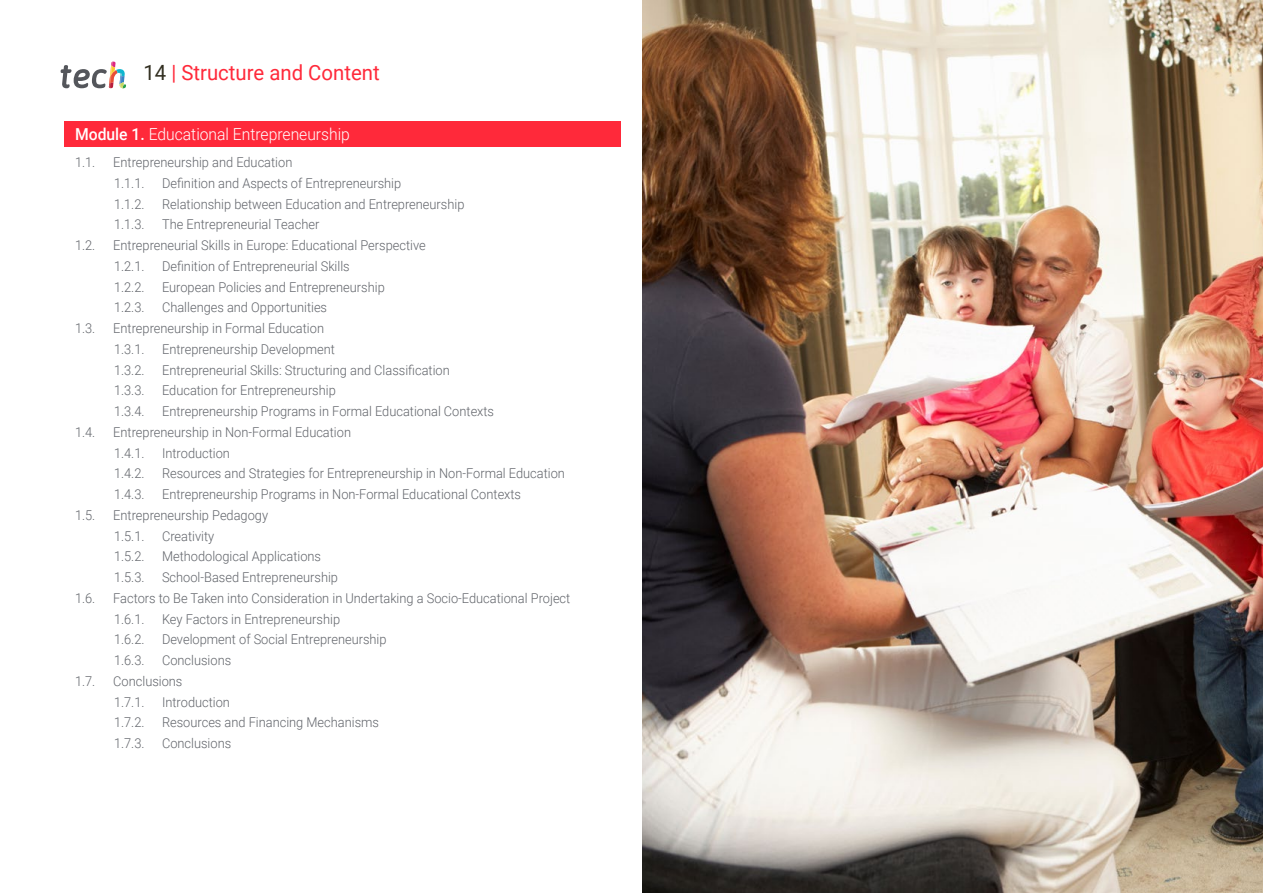
<style>
.page{position:relative;width:1263px;height:893px;background:#fff}
.page>*{position:absolute;margin:0;border:0;box-sizing:border-box;transform-origin:0 0}
.t1{font:21px "Roboto";color:#ff293a}
.t2{font:300 16.5px "Roboto";color:#fff;scale:.95 1}
.t3{font:300 13.5px/20.7px "Roboto";color:#61646a;scale:.95 1}
.s1{color:#312e20}
.s2{font-weight:500}
</style>
<div class="page">
<img style="left:642px;top:0;width:621px;height:893px">
<div style="left:64px;top:121px;width:557px;height:25px;background:#ff293a"></div>
<svg style="left:61px;top:62px;width:65px;height:27px"></svg>
<h1 class="t1" style="left:144px;top:57px;width:238px"><span class="s1">14</span> | Structure and Content</h1>
<p class="t2" style="left:75px;top:123px;width:291px"><span class="s2">Module 1.</span> Educational Entrepreneurship</p>
<p class="t3" style="left:75px;top:151px;width:23px">1.1.</p>
<p class="t3" style="left:113px;top:151px;width:190px">Entrepreneurship and Education<br>1.1.1.</p>
<p class="t3" style="left:162px;top:172px;width:253px">Definition and Aspects of Entrepreneurship</p>
<p class="t3" style="left:114px;top:193px;width:34px">1.1.2.</p>
<p class="t3" style="left:162px;top:193px;width:320px">Relationship between Education and Entrepreneurship</p>
<p class="t3" style="left:114px;top:214px;width:34px">1.1.3.</p>
<p class="t3" style="left:162px;top:214px;width:167px">The Entrepreneurial Teacher</p>
<p class="t3" style="left:75px;top:234px;width:23px">1.2.</p>
<p class="t3" style="left:113px;top:234px;width:330px">Entrepreneurial Skills in Europe: Educational Perspective<br>1.2.1.</p>
<p class="t3" style="left:162px;top:255px;width:199px">Definition of Entrepreneurial Skills</p>
<p class="t3" style="left:114px;top:276px;width:34px">1.2.2.</p>
<p class="t3" style="left:162px;top:276px;width:236px">European Policies and Entrepreneurship</p>
<p class="t3" style="left:114px;top:297px;width:34px">1.2.3.</p>
<p class="t3" style="left:162px;top:297px;width:175px">Challenges and Opportunities</p>
<p class="t3" style="left:75px;top:317px;width:23px">1.3.</p>
<p class="t3" style="left:113px;top:317px;width:223px">Entrepreneurship in Formal Education<br>1.3.1.</p>
<p class="t3" style="left:162px;top:338px;width:183px">Entrepreneurship Development</p>
<p class="t3" style="left:114px;top:359px;width:34px">1.3.2.</p>
<p class="t3" style="left:162px;top:359px;width:304px">Entrepreneurial Skills: Structuring and Classification</p>
<p class="t3" style="left:114px;top:380px;width:34px">1.3.3.</p>
<p class="t3" style="left:162px;top:380px;width:184px">Education for Entrepreneurship</p>
<p class="t3" style="left:114px;top:400px;width:34px">1.3.4.</p>
<p class="t3" style="left:162px;top:400px;width:351px">Entrepreneurship Programs in Formal Educational Contexts</p>
<p class="t3" style="left:75px;top:421px;width:23px">1.4.</p>
<p class="t3" style="left:113px;top:421px;width:252px">Entrepreneurship in Non-Formal Education<br>1.4.1.</p>
<p class="t3" style="left:162px;top:442px;width:73px">Introduction</p>
<p class="t3" style="left:114px;top:463px;width:34px">1.4.2.</p>
<p class="t3" style="left:162px;top:463px;width:426px">Resources and Strategies for Entrepreneurship in Non-Formal Education</p>
<p class="t3" style="left:114px;top:483px;width:34px">1.4.3.</p>
<p class="t3" style="left:162px;top:483px;width:379px">Entrepreneurship Programs in Non-Formal Educational Contexts</p>
<p class="t3" style="left:75px;top:504px;width:23px">1.5.</p>
<p class="t3" style="left:113px;top:504px;width:164px">Entrepreneurship Pedagogy<br>1.5.1.</p>
<p class="t3" style="left:162px;top:525px;width:57px">Creativity</p>
<p class="t3" style="left:114px;top:546px;width:34px">1.5.2.</p>
<p class="t3" style="left:162px;top:546px;width:169px">Methodological Applications</p>
<p class="t3" style="left:114px;top:566px;width:34px">1.5.3.</p>
<p class="t3" style="left:162px;top:566px;width:187px">School-Based Entrepreneurship</p>
<p class="t3" style="left:75px;top:587px;width:23px">1.6.</p>
<p class="t3" style="left:113px;top:587px;width:483px">Factors to Be Taken into Consideration in Undertaking a Socio-Educational Project<br>1.6.1.</p>
<p class="t3" style="left:162px;top:608px;width:189px">Key Factors in Entrepreneurship</p>
<p class="t3" style="left:114px;top:629px;width:34px">1.6.2.</p>
<p class="t3" style="left:162px;top:629px;width:238px">Development of Social Entrepreneurship</p>
<p class="t3" style="left:114px;top:649px;width:34px">1.6.3.</p>
<p class="t3" style="left:162px;top:649px;width:74px">Conclusions</p>
<p class="t3" style="left:75px;top:670px;width:23px">1.7.</p>
<p class="t3" style="left:113px;top:670px;width:74px">Conclusions<br>1.7.1.</p>
<p class="t3" style="left:162px;top:691px;width:73px">Introduction</p>
<p class="t3" style="left:114px;top:712px;width:34px">1.7.2.</p>
<p class="t3" style="left:162px;top:712px;width:230px">Resources and Financing Mechanisms</p>
<p class="t3" style="left:114px;top:732px;width:34px">1.7.3.</p>
<p class="t3" style="left:162px;top:732px;width:74px">Conclusions</p>
</div>
